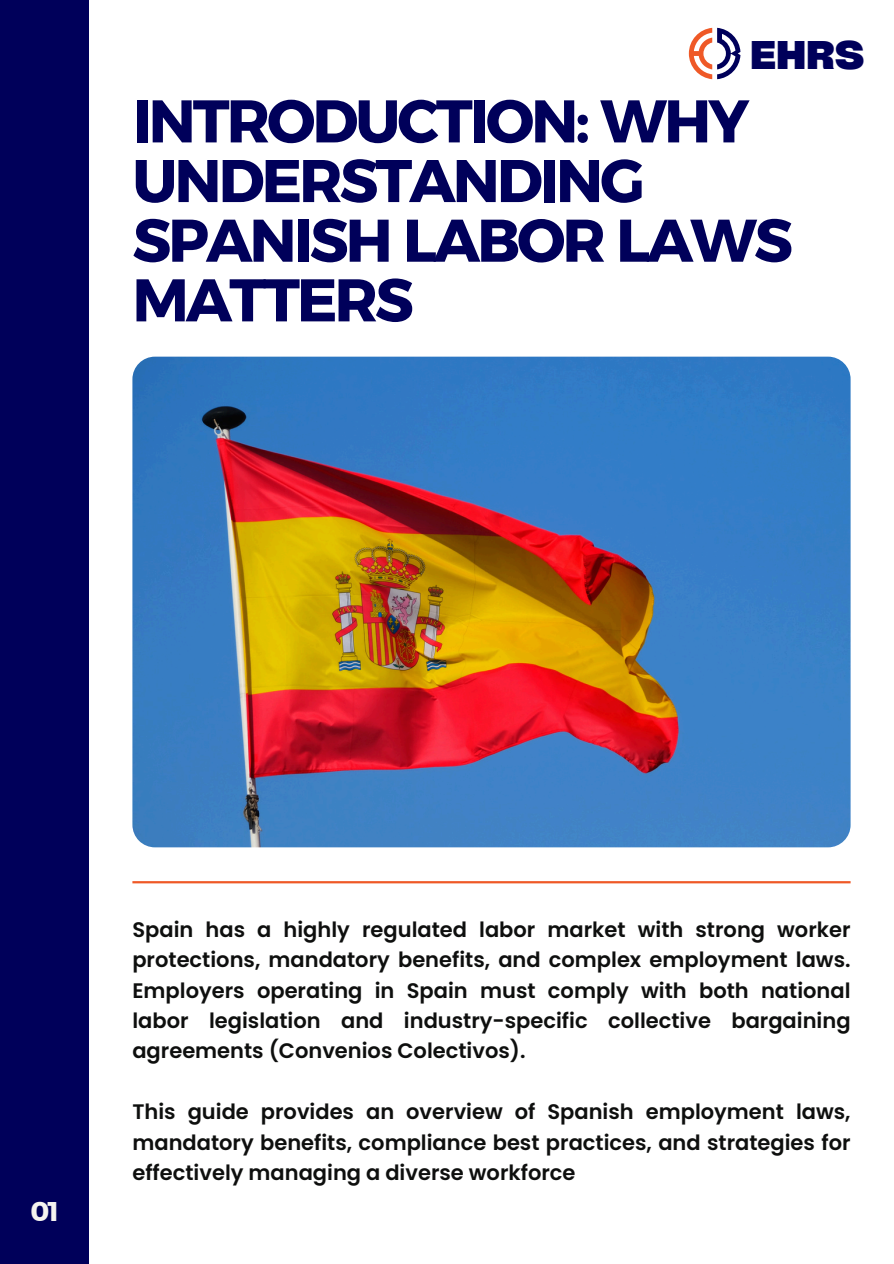
<style>
.page{position:relative;width:894px;height:1264px;background:#fff}
.page>*{position:absolute;margin:0;border:0;box-sizing:border-box;transform-origin:0 0}
.t1{font:60px/59.7px "Kief Montaser Bold";letter-spacing:-.05em;color:#00005a}
.t2{font:800 38.25px "Cy Grotesk Key";color:#00005a}
.t3{font:27px "Kief Montaser Bold";color:#f5f4f0}
.t4{font:600 21px/30.3px "Poppins";color:#0e0f0e;text-align:justify}
</style>
<div class="page">
<div style="left:0;top:0;width:89px;height:1263px;background:#00005a"></div>
<img style="left:132px;top:356px;width:718px;height:491px">
<hr style="left:132px;top:881px;width:718px;height:2px;background:#ef5927">
<svg style="left:688px;top:28px;width:52px;height:51px"></svg>
<p class="t2" style="left:750px;top:30px;width:116px">EHRS</p>
<h2 class="t1" style="left:132px;top:91px;width:661px">INTRODUCTION: WHY<br>UNDERSTANDING<br>SPANISH LABOR LAWS<br>MATTERS</h2>
<h1 class="t3" style="left:30px;top:1195px;width:30px">01</h1>
<p class="t4" style="left:132px;top:914px;width:719px">Spain has a highly regulated labor market with strong worker protections, mandatory benefits, and complex employment laws.<br>Employers operating in Spain must comply with both national labor legislation and industry-specific collective bargaining agreements (Convenios Colectivos).</p>
<p class="t4" style="left:132px;top:1096px;width:719px">This guide provides an overview of Spanish employment laws, mandatory benefits, compliance best practices, and strategies for effectively managing a diverse workforce</p>
</div>
